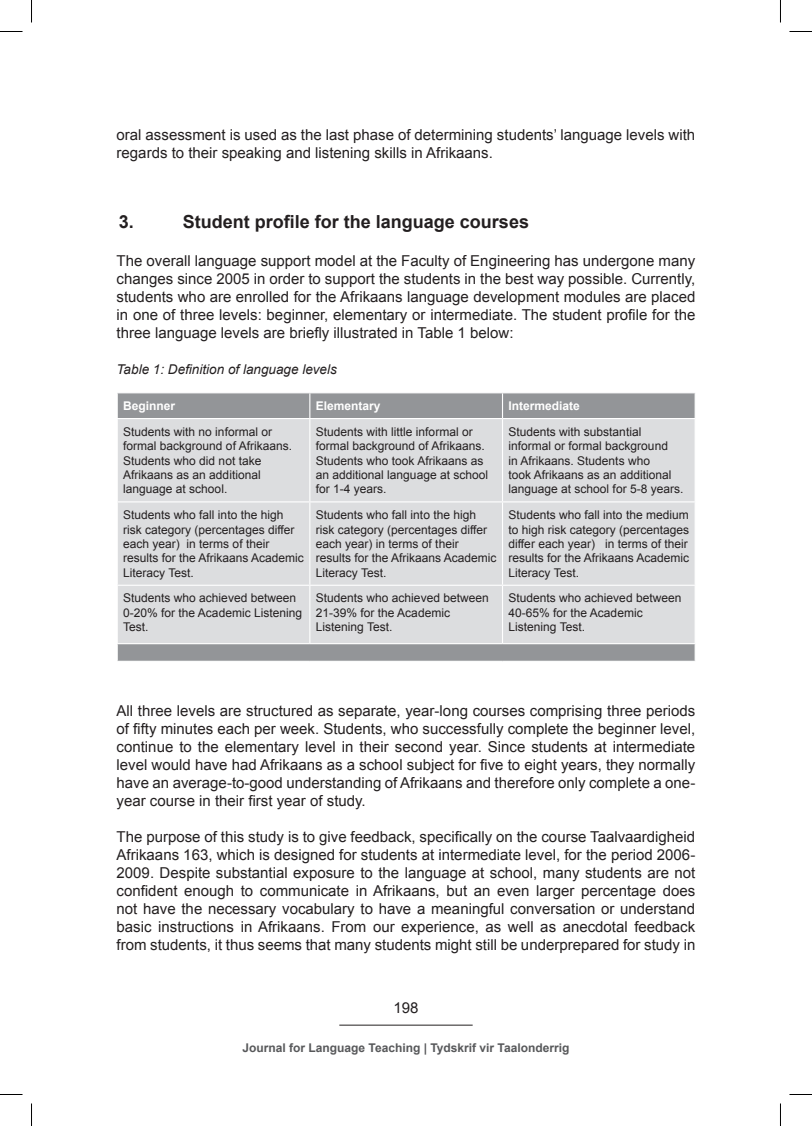
<style>
.page{position:relative;width:812px;height:1126px;background:#fff}
.page>*{position:absolute;margin:0;border:0;box-sizing:border-box;transform-origin:0 0}
.t1{font:700 18px "Arial";color:#231f20}
.t2{font:15px/18px "Arial";color:#231f20;text-align:justify}
.t3{font:italic 13.5px "Arial";color:#231f20}
.t4{font:12px/14.4px "Arial";color:#231f20}
.t5{font:700 12px "Arial";color:#57585a}
.t6{font:700 12px "Arial";color:#fff}
</style>
<div class="page">
<hr style="left:339px;top:1025px;width:133px;height:1px;background:#231f20">
<svg style="left:118px;top:393px;width:576px;height:268px;background:#95979a"></svg>
<div style="left:118px;top:419px;width:576px;height:224px;background:#dcdddf"></div>
<svg style="left:117px;top:393px;width:1px;height:25px"></svg>
<svg style="left:309px;top:393px;width:1px;height:25px"></svg>
<svg style="left:502px;top:393px;width:1px;height:25px"></svg>
<svg style="left:694px;top:393px;width:1px;height:25px"></svg>
<hr style="left:117px;top:418px;width:193px;height:1px;background:#fff">
<hr style="left:310px;top:418px;width:192px;height:1px;background:#fff">
<hr style="left:309px;top:419px;width:1px;height:82px;background:#fff">
<hr style="left:502px;top:418px;width:193px;height:1px;background:#fff">
<hr style="left:502px;top:419px;width:1px;height:82px;background:#fff">
<hr style="left:117px;top:501px;width:193px;height:1px;background:#fff">
<hr style="left:310px;top:501px;width:192px;height:1px;background:#fff">
<hr style="left:309px;top:502px;width:1px;height:83px;background:#fff">
<hr style="left:502px;top:501px;width:193px;height:1px;background:#fff">
<hr style="left:502px;top:502px;width:1px;height:83px;background:#fff">
<hr style="left:117px;top:585px;width:193px;height:1px;background:#fff">
<hr style="left:310px;top:585px;width:192px;height:1px;background:#fff">
<hr style="left:309px;top:586px;width:1px;height:57px;background:#fff">
<hr style="left:502px;top:585px;width:193px;height:1px;background:#fff">
<hr style="left:502px;top:586px;width:1px;height:57px;background:#fff">
<hr style="left:117px;top:643px;width:193px;height:1px;background:#fff">
<svg style="left:117px;top:644px;width:1px;height:17px"></svg>
<hr style="left:310px;top:643px;width:192px;height:1px;background:#fff">
<hr style="left:502px;top:643px;width:193px;height:1px;background:#fff">
<svg style="left:694px;top:644px;width:1px;height:17px"></svg>
<svg style="left:0;top:31px;width:22px;height:1px"></svg>
<svg style="left:789px;top:31px;width:22px;height:1px"></svg>
<svg style="left:0;top:1094px;width:22px;height:1px"></svg>
<svg style="left:789px;top:1094px;width:22px;height:1px"></svg>
<svg style="left:31px;top:0;width:1px;height:22px"></svg>
<svg style="left:31px;top:1103px;width:1px;height:23px"></svg>
<svg style="left:780px;top:0;width:1px;height:22px"></svg>
<svg style="left:780px;top:1103px;width:1px;height:23px"></svg>
<p class="t2" style="left:117px;top:125px;width:580px">oral assessment is used as the last phase of determining students’ language levels with regards to their speaking and listening skills in Afrikaans.</p>
<p class="t1" style="left:119px;top:210px;width:17px">3.</p>
<p class="t1" style="left:183px;top:210px;width:348px">Student profile for the language courses</p>
<p class="t2" style="left:117px;top:251px;width:580px">The overall language support model at the Faculty of Engineering has undergone many changes since 2005 in order to support the students in the best way possible. Currently, students who are enrolled for the Afrikaans language development modules are placed in one of three levels: beginner, elementary or intermediate. The student profile for the three language levels are briefly illustrated in Table 1 below:</p>
<p class="t3" style="left:117px;top:360px;width:222px">Table 1: Definition of language levels</p>
<p class="t6" style="left:123px;top:398px;width:54px">Beginner</p>
<p class="t6" style="left:316px;top:398px;width:66px">Elementary</p>
<p class="t6" style="left:508px;top:398px;width:73px">Intermediate</p>
<p class="t4" style="left:123px;top:425px;width:170px">Students with no informal or formal background of Afrikaans.<br>Students who did not take<br>Afrikaans as an additional language at school.</p>
<p class="t4" style="left:316px;top:425px;width:174px">Students with little informal or formal background of Afrikaans.<br>Students who took Afrikaans as an additional language at school for 1-4 years.</p>
<p class="t4" style="left:508px;top:425px;width:176px">Students with substantial informal or formal background<br>in Afrikaans. Students who<br>took Afrikaans as an additional language at school for 5-8 years.</p>
<p class="t4" style="left:123px;top:508px;width:182px">Students who fall into the high risk category (percentages differ each year) in terms of their results for the Afrikaans Academic<br>Literacy Test.</p>
<p class="t4" style="left:316px;top:508px;width:182px">Students who fall into the high risk category (percentages differ each year) in terms of their results for the Afrikaans Academic<br>Literacy Test.</p>
<p class="t4" style="left:508px;top:508px;width:182px;text-align:justify">Students who fall into the medium to high risk category (percentages differ each year) in terms of their results for the Afrikaans Academic Literacy Test.</p>
<p class="t4" style="left:123px;top:591px;width:180px">Students who achieved between<br>0-20% for the Academic Listening<br>Test.</p>
<p class="t4" style="left:316px;top:591px;width:174px">Students who achieved between<br>21-39% for the Academic<br>Listening Test.</p>
<p class="t4" style="left:508px;top:591px;width:174px">Students who achieved between<br>40-65% for the Academic<br>Listening Test.</p>
<p class="t2" style="left:117px;top:701px;width:580px">All three levels are structured as separate, year-long courses comprising three periods of fifty minutes each per week. Students, who successfully complete the beginner level, continue to the elementary level in their second year. Since students at intermediate level would have had Afrikaans as a school subject for five to eight years, they normally have an average-to-good understanding of Afrikaans and therefore only complete a one&shy;year course in their first year of study.</p>
<p class="t2" style="left:117px;top:827px;width:580px">The purpose of this study is to give feedback, specifically on the course Taalvaardigheid Afrikaans 163, which is designed for students at intermediate level, for the period 2006- 2009. Despite substantial exposure to the language at school, many students are not confident enough to communicate in Afrikaans, but an even larger percentage does not have the necessary vocabulary to have a meaningful conversation or understand basic instructions in Afrikaans. From our experience, as well as anecdotal feedback from students, it thus seems that many students might still be underprepared for study in</p>
<p class="t2" style="left:393px;top:999px;width:27px">198</p>
<p class="t5" style="left:242px;top:1039px;width:328px">Journal for Language Teaching | Tydskrif vir Taalonderrig</p>
</div>
